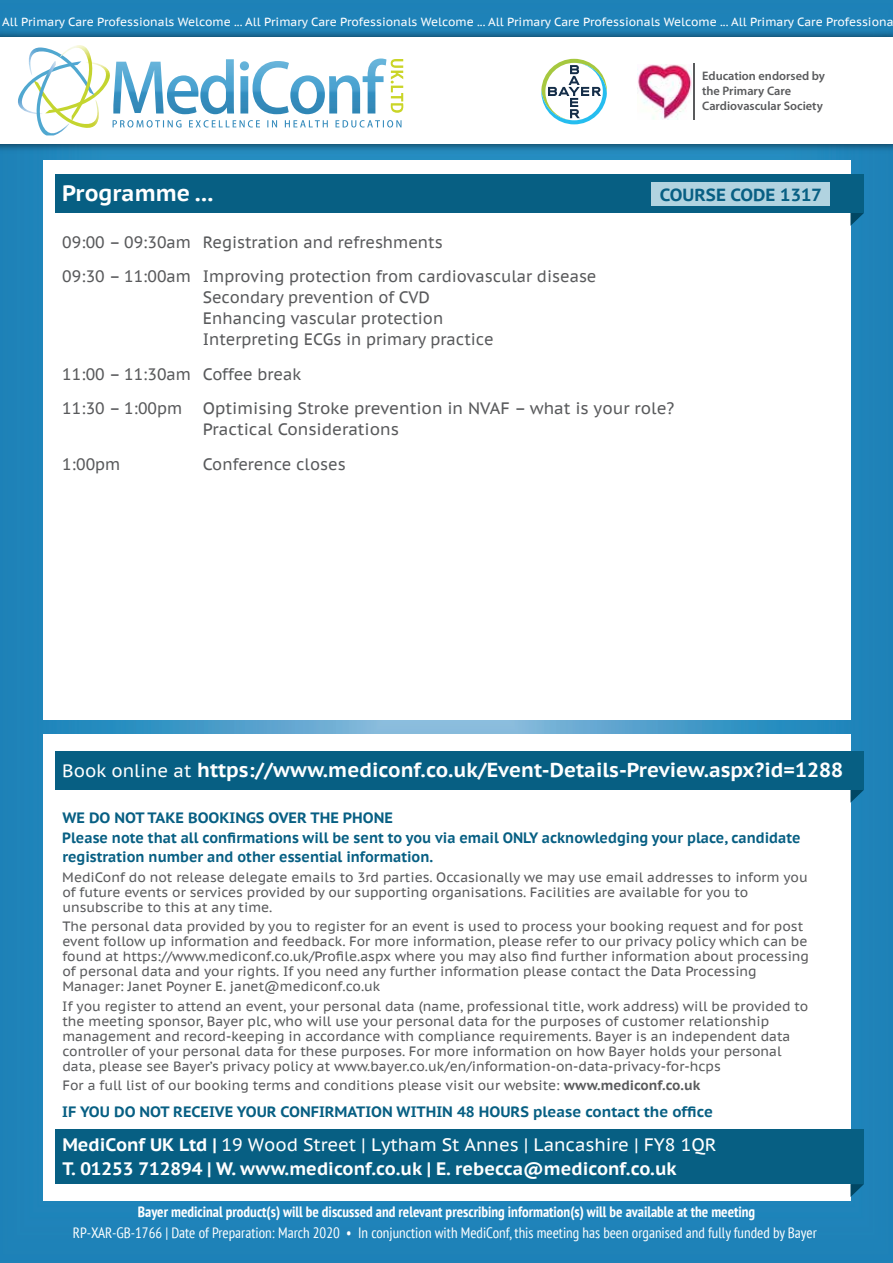
<style>
.page{position:relative;width:893px;height:1263px;background:#fff}
.page>*{position:absolute;margin:0;border:0;box-sizing:border-box;transform-origin:0 0}
.t1{font:700 22.5px "PT Sans Caption";color:#fff}
.t2{font:700 20.25px "PT Sans Caption";color:#fff}
.t3{font:700 18px/24px "PT Sans Caption";color:#fff}
.t4{font:700 17.55px "PT Sans Caption";color:#075f83}
.t5{font:16.5px/34.5px "PT Sans Caption";color:#595a5c}
.t6{font:700 15px/19.5px "PT Sans Caption";color:#075f83}
.t7{font:condensed 15px "PT Sans";color:#fff}
.t8{font:700 condensed 15px "PT Sans";color:#fff}
.t9{font:13.5px/15px "PT Sans Caption";color:#595a5c}
.t10{font:600 12.3px/14.9px "Myriad Pro";color:#595a5c}
.t11{font:11.85px "PT Sans Caption";color:#fff}
.s1{font-weight:400;font-size:18px}
.s2{font-weight:700}
.s3{font-weight:400}
</style>
<div class="page">
<img style="left:0;top:0;width:893px;height:1263px">
<img style="left:0;top:26px;width:893px;height:129px">
<div style="left:0;top:37px;width:893px;height:107px;background:#fff"></div>
<img style="left:94px;top:63px;width:16px;height:29px">
<img style="left:69px;top:80px;width:32px;height:48px">
<img style="left:18px;top:61px;width:18px;height:53px">
<img style="left:36px;top:95px;width:33px;height:40px">
<img style="left:29px;top:48px;width:31px;height:47px">
<img style="left:60px;top:45px;width:34px;height:76px">
<img style="left:113px;top:59px;width:273px;height:55px">
<img style="left:113px;top:120px;width:243px;height:8px">
<img style="left:360px;top:120px;width:41px;height:8px">
<img style="left:391px;top:59px;width:12px;height:54px">
<svg style="left:541px;top:59px;width:66px;height:65px"></svg>
<hr style="left:694px;top:63px;width:1px;height:57px;background:#595a5c">
<div style="left:43px;top:735px;width:807px;height:466px;background:#fff"></div>
<div style="left:43px;top:160px;width:807px;height:559px;background:#fff"></div>
<svg style="left:850px;top:213px;width:14px;height:13px"></svg>
<div style="left:55px;top:175px;width:809px;height:38px;background:#075f83"></div>
<div style="left:651px;top:182px;width:179px;height:23px;background:#b1d3e0"></div>
<svg style="left:850px;top:1184px;width:14px;height:13px"></svg>
<div style="left:55px;top:1129px;width:809px;height:55px;background:#075f83"></div>
<svg style="left:850px;top:790px;width:14px;height:13px"></svg>
<div style="left:55px;top:752px;width:809px;height:38px;background:#075f83"></div>
<img style="left:638px;top:64px;width:54px;height:55px">
<p class="t11" style="left:2px;top:14px;width:893px">All Primary Care Professionals Welcome ... All Primary Care Professionals Welcome ... All Primary Care Professionals Welcome ... All Primary Care Professiona</p>
<h1 class="t1" style="left:62px;top:178px;width:153px">Programme ...</h1>
<p class="t10" style="left:702px;top:69px;width:124px">Education endorsed by the Primary Care<br>Cardiovascular Society</p>
<p class="t4" style="left:660px;top:183px;width:163px">COURSE CODE 1317</p>
<p class="t5" style="left:62px;top:224px;width:536px">09:00 – 09:30am Registration and refreshments<br>09:30 – 11:00am Improving protection from cardiovascular disease</p>
<p class="t5" style="left:203px;top:287px;width:292px;line-height:21px">Secondary prevention of CVD<br>Enhancing vascular protection<br>Interpreting ECGs in primary practice</p>
<p class="t5" style="left:62px;top:356px;width:614px">11:00 – 11:30am Coffee break<br>11:30 – 1:00pm Optimising Stroke prevention in NVAF – what is your role?</p>
<p class="t5" style="left:203px;top:412px;width:198px">Practical Considerations</p>
<p class="t5" style="left:62px;top:446px;width:60px">1:00pm</p>
<p class="t5" style="left:203px;top:446px;width:144px">Conference closes</p>
<h2 class="t2" style="left:62px;top:756px;width:782px"><span class="s1">Book online at</span> https://www.mediconf.co.uk/Event-Details-Preview.aspx?id=1288</h2>
<p class="t6" style="left:62px;top:808px;width:740px">WE DO NOT TAKE BOOKINGS OVER THE PHONE<br>Please note that all confirmations will be sent to you via email ONLY acknowledging your place, candidate registration number and other essential information.</p>
<p class="t9" style="left:62px;top:869px;width:747px">MediConf do not release delegate emails to 3rd parties. Occasionally we may use email addresses to inform you of future events or services provided by our supporting organisations. Facilities are available for you to unsubscribe to this at any time.</p>
<p class="t9" style="left:62px;top:919px;width:748px">The personal data provided by you to register for an event is used to process your booking request and for post event follow up information and feedback. For more information, please refer to our privacy policy which can be found at https://www.mediconf.co.uk/Profile.aspx where you may also find further information about processing of personal data and your rights. If you need any further information please contact the Data Processing Manager: Janet Poyner E. janet@mediconf.co.uk</p>
<p class="t9" style="left:62px;top:1013px;width:729px">the meeting sponsor, Bayer plc, who will use your personal data for the purposes of customer relationship management and record-keeping in accordance with compliance requirements. Bayer is an independent data controller of your personal data for these purposes. For more information on how Bayer holds your personal data, please see Bayer’s privacy policy at www.bayer.co.uk/en/information-on-data-privacy-for-hcps</p>
<p class="t9" style="left:62px;top:1077px;width:639px">For a full list of our booking terms and conditions please visit our website: <span class="s2">www.mediconf.co.uk</span></p>
<p class="t6" style="left:62px;top:1102px;width:652px">IF YOU DO NOT RECEIVE YOUR CONFIRMATION WITHIN 48 HOURS please contact the office</p>
<p class="t9" style="left:62px;top:998px;width:748px">If you register to attend an event, your personal data (name, professional title, work address) will be provided to</p>
<h3 class="t3" style="left:62px;top:1132px;width:656px">MediConf UK Ltd | <span class="s3">19 Wood Street | Lytham St Annes | Lancashire | FY8 1QR<br></span>T. 01253 712894 | W. www.mediconf.co.uk | E. rebecca@mediconf.co.uk</h3>
<p class="t8" style="left:138px;top:1202px;width:619px">Bayer medicinal product(s) will be discussed and relevant prescribing information(s) will be available at the meeting</p>
<p class="t7" style="left:73px;top:1222px;width:745px">RP-XAR-GB-1766 | Date of Preparation: March 2020 • In conjunction with MediConf, this meeting has been organised and fully funded by Bayer</p>
</div>
